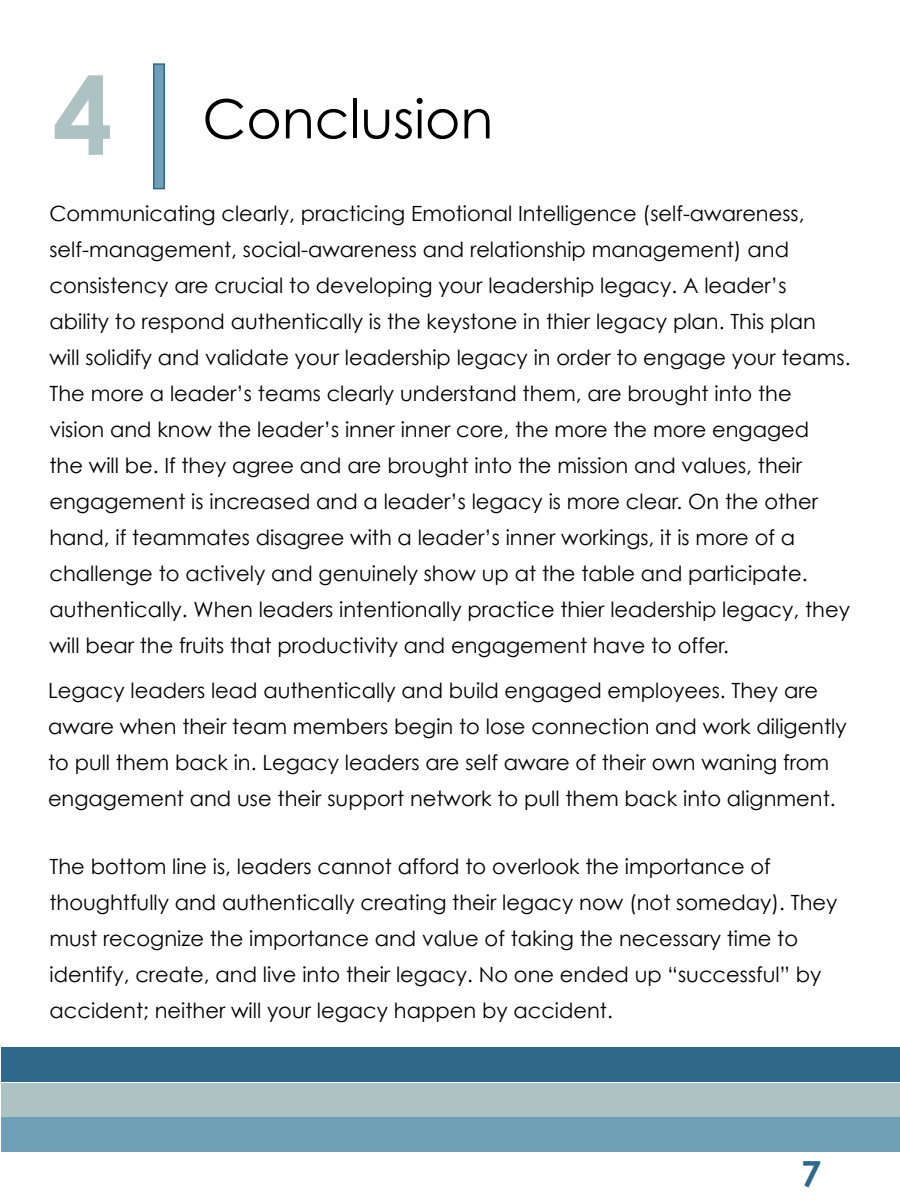
<style>
.page{position:relative;width:900px;height:1200px;background:#fff}
.page>*{position:absolute;margin:0;border:0;box-sizing:border-box;transform-origin:0 0}
.t1{font:700 108px "Century Gothic";color:#adc2c2}
.t2{font:54px "Century Gothic";color:#000}
.t3{font:700 36px "Century Gothic";color:#2e688a}
.t4{font:21px/36px "Century Gothic";color:#000}
</style>
<div class="page">
<div style="left:2px;top:1047px;width:898px;height:35px;background:#2e688a"></div>
<div style="left:2px;top:1083px;width:898px;height:34px;background:#adc2c2"></div>
<div style="left:2px;top:1117px;width:898px;height:35px;background:#6f9fb6"></div>
<div style="left:153px;top:63px;width:12px;height:126px;background:#6f9fb6;border:2px solid #2e688a"></div>
<p class="t1" style="left:52px;top:48px;width:62px">4</p>
<p class="t2" style="left:202px;top:86px;width:292px">Conclusion</p>
<p class="t4" style="left:49px;top:195px;width:803px">Communicating clearly, practicing Emotional Intelligence (self-awareness, self-management, social-awareness and relationship management) and consistency are crucial to developing your leadership legacy. A leader’s ability to respond authentically is the keystone in thier legacy plan. This plan will solidify and validate your leadership legacy in order to engage your teams.<br>The more a leader’s teams clearly understand them, are brought into the vision and know the leader’s inner inner core, the more the more engaged<br>the will be. If they agree and are brought into the mission and values, their engagement is increased and a leader’s legacy is more clear. On the other hand, if teammates disagree with a leader’s inner workings, it is more of a challenge to actively and genuinely show up at the table and participate. authentically. When leaders intentionally practice thier leadership legacy, they will bear the fruits that productivity and engagement have to offer.</p>
<p class="t4" style="left:48px;top:672px;width:800px">Legacy leaders lead authentically and build engaged employees. They are aware when their team members begin to lose connection and work diligently to pull them back in. Legacy leaders are self aware of their own waning from engagement and use their support network to pull them back into alignment.</p>
<p class="t4" style="left:49px;top:848px;width:790px">The bottom line is, leaders cannot afford to overlook the importance of thoughtfully and authentically creating their legacy now (not someday). They must recognize the importance and value of taking the necessary time to identify, create, and live into their legacy. No one ended up “successful” by accident; neither will your legacy happen by accident.</p>
<p class="t3" style="left:801px;top:1151px;width:22px">7</p>
</div>
